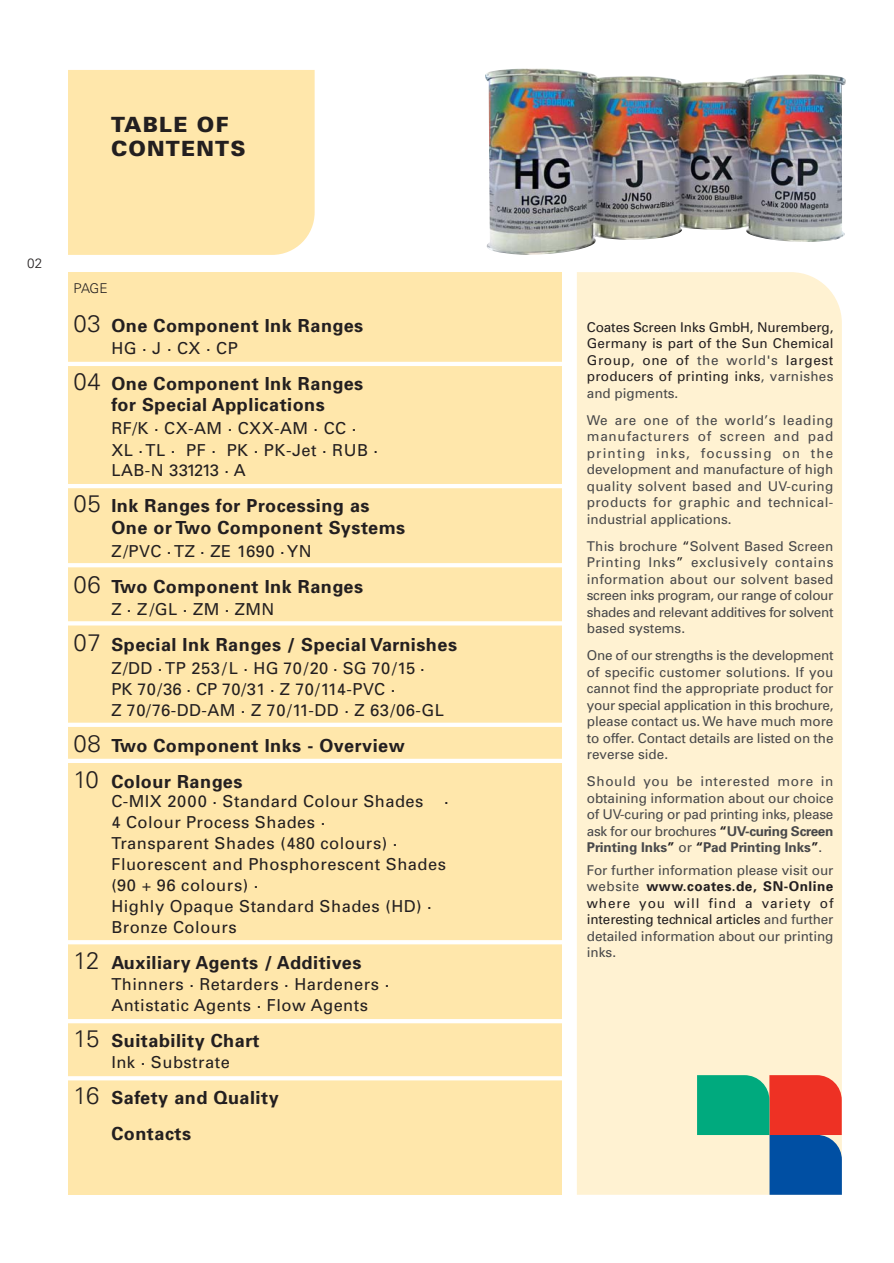
<style>
.page{position:relative;width:894px;height:1263px;background:#fff}
.page>*{position:absolute;margin:0;border:0;box-sizing:border-box;transform-origin:0 0}
.t1{font:900 21px/24px "Univers";letter-spacing:.06em;color:#231f20}
.t2{font:700 18px/36px "Univers";letter-spacing:.03em;color:#231f20}
.t3{font:16.5px/21px "Univers";letter-spacing:.03em;color:#231f20}
.t4{font:16.5px/21px "Univers";letter-spacing:.01em;color:#231f20}
.t5{font:13.5px/16.5px "Univers";letter-spacing:-.01em;color:#48484a;text-align:justify}
.t6{font:13.5px/16.5px "Univers";letter-spacing:.02em;color:#231f20;text-align:justify}
.t7{font:300 13.5px "Univers";letter-spacing:-.005em;color:#231f20}
.s1{font-weight:300;font-size:24px}
.s2{color:#48484a}
.s3{color:#231f20}
.s4{font-weight:700;color:#231f20}
.s5{font-weight:700}
</style>
<div class="page">
<div style="left:68px;top:272px;width:493px;height:923px;background:#ffe7ab"></div>
<div style="left:577px;top:272px;width:265px;height:923px;background:#fff2d2"></div>
<div style="left:68px;top:70px;width:247px;height:185px;background:#ffe7ab"></div>
<svg style="left:697px;top:1075px;width:145px;height:120px;background:#7f8a88"></svg>
<hr style="left:38px;top:362px;width:526px;height:4px;background:#fff">
<hr style="left:39px;top:484px;width:526px;height:4px;background:#fff">
<hr style="left:39px;top:563px;width:526px;height:4px;background:#fff">
<div style="left:39px;top:621px;width:526px;height:5px;background:#fff"></div>
<hr style="left:39px;top:723px;width:526px;height:4px;background:#fff">
<hr style="left:39px;top:759px;width:526px;height:4px;background:#fff">
<hr style="left:39px;top:1019px;width:526px;height:4px;background:#fff">
<hr style="left:39px;top:940px;width:526px;height:4px;background:#fff">
<svg style="left:68px;top:1076px;width:494px;height:4px;background:#fffdfb"></svg>
<img style="left:485px;top:68px;width:361px;height:187px">
<h1 class="t1" style="left:111px;top:115px;width:136px">TABLE OF<br>CONTENTS</h1>
<p class="t7" style="left:27px;top:258px;width:17px">02</p>
<p class="t7" style="left:74px;top:283px;width:36px">PAGE</p>
<h2 class="t2" style="left:74px;top:309px;width:291px"><span class="s1">03</span> One Component Ink Ranges</h2>
<p class="t3" style="left:111px;top:339px;width:128px">HG · J · CX · CP</p>
<h2 class="t2" style="left:74px;top:375px;width:291px;line-height:21px;text-align:center"><span class="s1">04</span> One Component Ink Ranges for Special Applications</h2>
<p class="t3" style="left:111px;top:418px;width:268px;line-height:22.5px">RF/K · CX-AM · CXX-AM · CC ·<br>XL · TL · PF · PK · PK-Jet · RUB ·</p>
<p class="t3" style="left:111px;top:461px;width:136px">LAB-N 33 12 13 · A</p>
<h2 class="t2" style="left:111px;top:496px;width:295px;line-height:22.5px;text-indent:-38px"><span class="s1">05</span> Ink Ranges for Processing as<br>One or Two Component Systems</h2>
<p class="t3" style="left:111px;top:542px;width:202px">Z/PVC · TZ · ZE 1690 · YN</p>
<h2 class="t2" style="left:74px;top:570px;width:291px"><span class="s1">06</span> Two Component Ink Ranges</h2>
<p class="t3" style="left:111px;top:600px;width:165px">Z · Z/GL · ZM · ZMN</p>
<h2 class="t2" style="left:74px;top:629px;width:385px"><span class="s1">07</span> Special Ink Ranges / Special Varnishes</h2>
<p class="t4" style="left:111px;top:659px;width:334px">Z/DD · TP 253/L · HG 70/20 · SG 70/15 ·<br>PK 70/36 · CP 70/31 · Z 70/114-PVC ·<br>Z 70/76-DD-AM · Z 70/11-DD · Z 63/06-GL</p>
<h2 class="t2" style="left:74px;top:729px;width:333px"><span class="s1">08</span> Two Component Inks - Overview<br><span class="s1">10</span> Colour Ranges</h2>
<p class="t3" style="left:111px;top:792px;width:339px">C-MIX 2000 · Standard Colour Shades ·<br>4 Colour Process Shades ·<br>Transparent Shades (480 colours) ·<br>Fluorescent and Phosphorescent Shades (90 + 96 colours) ·<br>Highly Opaque Standard Shades (HD) ·<br>Bronze Colours</p>
<h2 class="t2" style="left:74px;top:947px;width:289px"><span class="s1">12</span> Auxiliary Agents / Additives</h2>
<p class="t3" style="left:111px;top:975px;width:280px">Thinners · Retarders · Hardeners ·<br>Antistatic Agents · Flow Agents</p>
<h2 class="t2" style="left:74px;top:1025px;width:188px"><span class="s1">15</span> Suitability Chart</h2>
<p class="t3" style="left:111px;top:1053px;width:120px">Ink · Substrate</p>
<h2 class="t2" style="left:111px;top:1082px;width:169px;text-indent:-38px"><span class="s1">16</span> Safety and Quality<br>Contacts</h2>
<p class="t6" style="left:587px;top:320px;width:248px">Coates Screen Inks GmbH, Nuremberg, Germany is part of the Sun Chemical Group, one of <span class="s2">the world's</span> largest producers of printing inks<span class="s2">, varnishes and pigments.</span></p>
<p class="t5" style="left:587px;top:413px;width:248px">We are one of the world’s leading manufacturers of screen and pad printing inks, focussing on the development and manufacture of high quality solvent based and UV-curing products for graphic and technical&shy;industrial applications.</p>
<p class="t5" style="left:587px;top:539px;width:248px">This brochure <span class="s3">“</span>Solvent Based Screen Printing Inks<span class="s3">”</span> exclusively contains information about our solvent based screen inks program, our range of colour shades and relevant additives for solvent based systems.</p>
<p class="t5" style="left:587px;top:649px;width:248px">One of our strengths is the development of specific customer solutions. If you cannot find the appropriate product for your special application in this brochure, please contact us. We have much more to offer. Contact details are listed on the reverse side.</p>
<p class="t5" style="left:587px;top:775px;width:248px">Should you be interested more in obtaining information about our choice of UV-curing or pad printing inks, please ask for our brochures <span class="s4">“</span><span class="s5">UV-curing Screen Printing Inks</span><span class="s4">”</span> or <span class="s4">“</span><span class="s5">Pad Printing Inks</span><span class="s4">”</span>.</p>
<p class="t5" style="left:587px;top:863px;width:248px">For further information please visit our website <span class="s4">www.coates.de, SN-Online </span><span class="s3">where you will find a variety of interesting technical articles</span> and further detailed information about our printing inks.</p>
</div>
